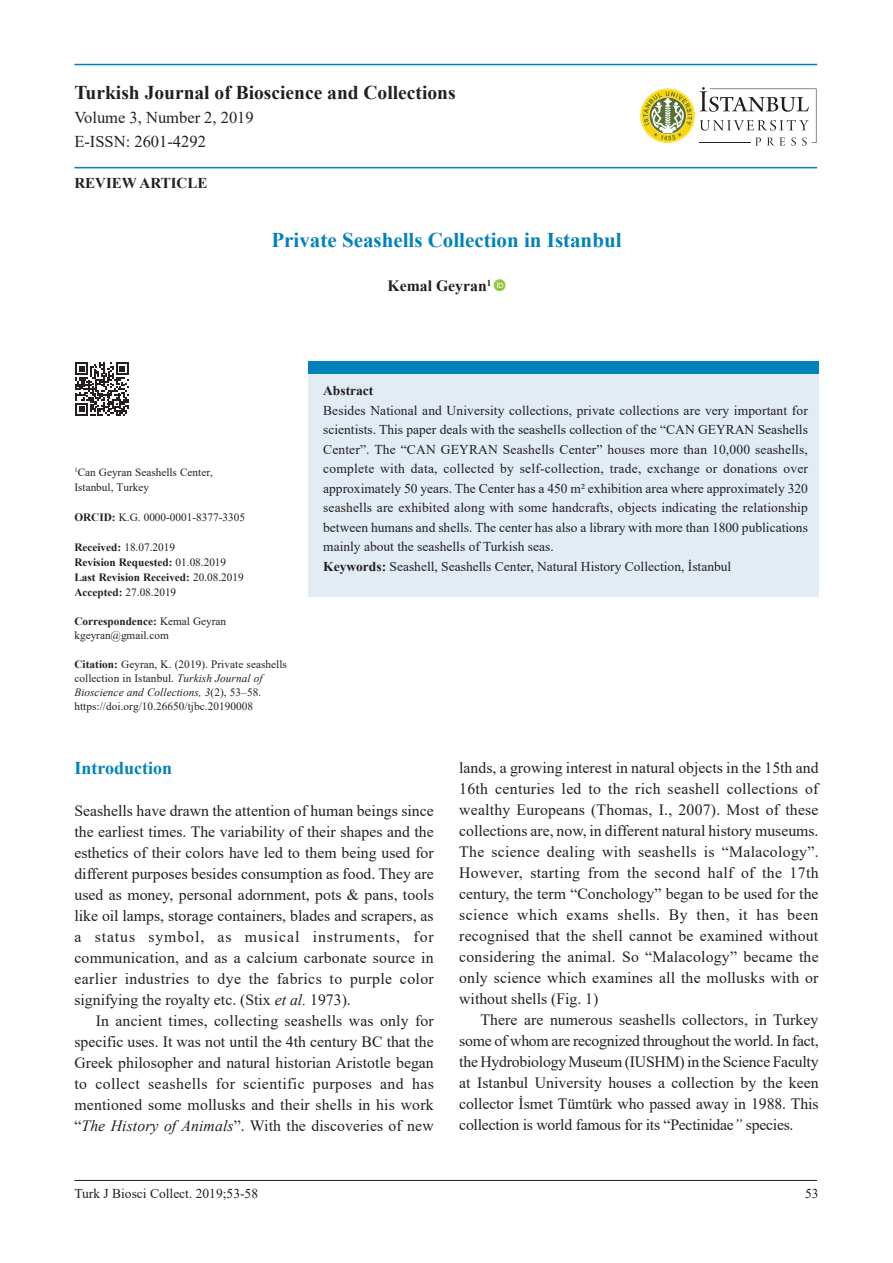
<style>
.page{position:relative;width:893px;height:1263px;background:#fff}
.page>*{position:absolute;margin:0;border:0;box-sizing:border-box;transform-origin:0 0}
.t1{font:700 21px "Times New Roman";color:#0082bb}
.t2{font:700 19.5px "Times New Roman";color:#231f20}
.t3{font:700 18px "Times New Roman";color:#0082bb}
.t4{font:16.5px/24px "Times New Roman";color:#231f20}
.t5{font:15.75px/21px "Times New Roman";letter-spacing:.005em;color:#231f20;text-align:justify}
.t6{font:700 15.75px "Times New Roman";color:#231f20}
.t7{font:700 15px "Times New Roman";color:#231f20}
.t8{font:13.5px/19.5px "Times New Roman";color:#231f20}
.t9{font:700 13.5px "Times New Roman";color:#231f20}
.t10{font:11.25px/14.2px "Times New Roman";letter-spacing:.005em;color:#231f20}
.t11{font:700 11.25px/15px "Times New Roman";color:#231f20}
.s1{font-weight:700}
.s2{font-weight:400}
.s3{font-style:italic}
</style>
<div class="page">
<hr style="left:74px;top:1180px;width:743px;height:1px;background:#231f20">
<svg style="left:640px;top:87px;width:176px;height:59px"></svg>
<div style="left:494px;top:279px;width:11px;height:12px;background:#93c83d;border-radius:50%"></div>
<svg style="left:497px;top:281px;width:6px;height:7px"></svg>
<div style="left:308px;top:361px;width:511px;height:236px;background:#e1ecf5"></div>
<div style="left:308px;top:361px;width:511px;height:13px;background:#0082bb"></div>
<hr style="left:74px;top:64px;width:743px;height:1px;background:#0082bb">
<hr style="left:74px;top:167px;width:743px;height:1px;background:#0082bb">
<svg style="left:75px;top:362px;width:54px;height:54px"></svg>
<p class="t2" style="left:74px;top:79px;width:383px">Turkish Journal of Bioscience and Collections</p>
<p class="t4" style="left:74px;top:105px;width:181px">Volume 3, Number 2, 2019<br>E-ISSN: 2601-4292</p>
<p class="t7" style="left:74px;top:172px;width:134px">REVIEW ARTICLE</p>
<h1 class="t1" style="left:271px;top:225px;width:352px">Private Seashells Collection in Istanbul</h1>
<p class="t6" style="left:387px;top:274px;width:105px">Kemal Geyran<sup>1</sup></p>
<p class="t10" style="left:74px;top:464px;width:140px;line-height:15px"><sup>1</sup>Can Geyran Seashells Center,<br>Istanbul, Turkey</p>
<p class="t10" style="left:74px;top:509px;width:172px"><span class="s1">ORCID:</span> K.G. 0000-0001-8377-3305</p>
<p class="t11" style="left:74px;top:539px;width:171px">Received: <span class="s2">18.07.2019<br></span>Revision Requested: <span class="s2">01.08.2019<br></span>Last Revision Received: <span class="s2">20.08.2019<br></span>Accepted: <span class="s2">27.08.2019</span></p>
<p class="t10" style="left:74px;top:613px;width:153px"><span class="s1">Correspondence:</span> Kemal Geyran kgeyran@gmail.com</p>
<p class="t10" style="left:74px;top:656px;width:214px"><span class="s1">Citation:</span> Geyran, K. (2019). Private seashells collection in Istanbul. <span class="s3">Turkish Journal of Bioscience and Collections, 3</span>(2), 53–58. https://doi.org/10.26650/tjbc.20190008</p>
<p class="t9" style="left:323px;top:381px;width:52px">Abstract</p>
<p class="t8" style="left:323px;top:400px;width:486px">Besides National and University collections, private collections are very important for scientists. This paper deals with the seashells collection of the “CAN GEYRAN Seashells Center”. The “CAN GEYRAN Seashells Center” houses more than 10,000 seashells, complete with data, collected by self-collection, trade, exchange or donations over approximately 50 years. The Center has a 450 m² exhibition area where approximately 320 seashells are exhibited along with some handcrafts, objects indicating the relationship between humans and shells. The center has also a library with more than 1800 publications mainly about the seashells of Turkish seas.<br><span class="s1">Keywords:</span> Seashell, Seashells Center, Natural History Collection, İstanbul</p>
<p class="t3" style="left:74px;top:755px;width:99px">Introduction</p>
<p class="t5" style="left:74px;top:800px;width:361px">Seashells have drawn the attention of human beings since the earliest times. The variability of their shapes and the esthetics of their colors have led to them being used for different purposes besides consumption as food. They are used as money, personal adornment, pots &amp; pans, tools like oil lamps, storage containers, blades and scrapers, as a status symbol, as musical instruments, for communication, and as a calcium carbonate source in earlier industries to dye the fabrics to purple color signifying the royalty etc. (Stix <span class="s3">et al.</span> 1973).</p>
<p class="t5" style="left:74px;top:1010px;width:361px;text-indent:21px">In ancient times, collecting seashells was only for specific uses. It was not until the 4th century BC that the Greek philosopher and natural historian Aristotle began to collect seashells for scientific purposes and has mentioned some mollusks and their shells in his work “<span class="s3">The History of Animals</span>”. With the discoveries of new</p>
<p class="t5" style="left:459px;top:757px;width:361px">lands, a growing interest in natural objects in the 15th and 16th centuries led to the rich seashell collections of wealthy Europeans (Thomas, I., 2007). Most of these collections are, now, in different natural history museums.<br>The science dealing with seashells is “Malacology”.<br>However, starting from the second half of the 17th century, the term “Conchology” began to be used for the science which exams shells. By then, it has been recognised that the shell cannot be examined without considering the animal. So “Malacology” became the only science which examines all the mollusks with or without shells (Fig. 1)</p>
<p class="t5" style="left:459px;top:1009px;width:361px;text-indent:21px">There are numerous seashells collectors, in Turkey some of whom are recognized throughout the world. In fact, the Hydrobiology Museum (IUSHM) in the Science Faculty at Istanbul University houses a collection by the keen collector İsmet Tümtürk who passed away in 1988. This collection is world famous for its “Pectinidae<span class="s3">”</span> species.</p>
<p class="t8" style="left:74px;top:1183px;width:185px">Turk J Biosci Collect. 2019;53-58</p>
<p class="t8" style="left:805px;top:1183px;width:15px">53</p>
</div>
